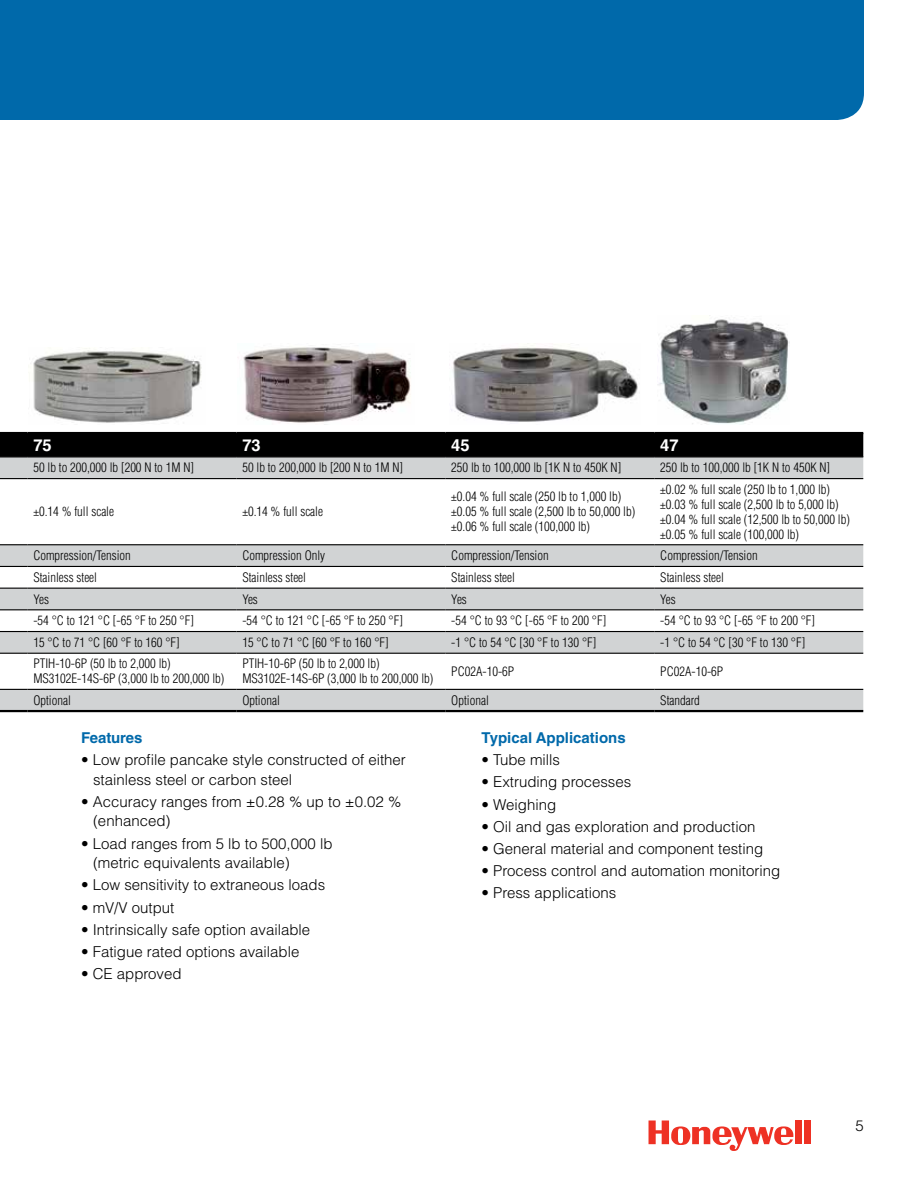
<style>
.page{position:relative;width:918px;height:1188px;background:#fff}
.page>*{position:absolute;margin:0;border:0;box-sizing:border-box;transform-origin:0 0}
.t1{font:700 16.5px "Helvetica LT Std";color:#fff}
.t2{font:300 15px/19.5px "Helvetica LT Std";color:#000}
.t3{font:700 15px "Helvetica LT Std";color:#0069aa}
.t4{font:300 condensed 12.75px/15px "Helvetica LT Std";color:#000}
</style>
<div class="page">
<div style="left:795px;top:1120px;width:7px;height:24px;background:#ee3124"></div>
<div style="left:804px;top:1120px;width:7px;height:24px;background:#ee3124"></div>
<svg style="left:649px;top:1120px;width:144px;height:31px"></svg>
<div style="left:0;top:0;width:864px;height:120px;background:#0069aa"></div>
<svg style="left:0;top:457px;width:863px;height:253px"></svg>
<div style="left:0;top:434px;width:863px;height:23px;background:#000"></div>
<hr style="left:27px;top:456px;width:209px;height:1px;background:#000">
<hr style="left:236px;top:456px;width:209px;height:1px;background:#000">
<hr style="left:445px;top:456px;width:209px;height:1px;background:#000">
<hr style="left:654px;top:456px;width:209px;height:1px;background:#000">
<hr style="left:0;top:432px;width:27px;height:2px;background:#000">
<hr style="left:27px;top:432px;width:209px;height:2px;background:#000">
<hr style="left:236px;top:432px;width:209px;height:2px;background:#000">
<hr style="left:445px;top:432px;width:209px;height:2px;background:#000">
<hr style="left:654px;top:432px;width:209px;height:2px;background:#000">
<svg style="left:0;top:478px;width:27px;height:1px"></svg>
<hr style="left:27px;top:478px;width:209px;height:1px;background:#000">
<hr style="left:236px;top:478px;width:209px;height:1px;background:#000">
<hr style="left:445px;top:478px;width:209px;height:1px;background:#000">
<hr style="left:654px;top:478px;width:209px;height:1px;background:#000">
<svg style="left:0;top:544px;width:27px;height:1px"></svg>
<hr style="left:27px;top:544px;width:209px;height:1px;background:#000">
<hr style="left:236px;top:544px;width:209px;height:1px;background:#000">
<hr style="left:445px;top:544px;width:209px;height:1px;background:#000">
<hr style="left:654px;top:544px;width:209px;height:1px;background:#000">
<svg style="left:0;top:566px;width:27px;height:1px"></svg>
<hr style="left:27px;top:566px;width:209px;height:1px;background:#000">
<hr style="left:236px;top:566px;width:209px;height:1px;background:#000">
<hr style="left:445px;top:566px;width:209px;height:1px;background:#000">
<hr style="left:654px;top:566px;width:209px;height:1px;background:#000">
<svg style="left:0;top:588px;width:27px;height:1px"></svg>
<hr style="left:27px;top:588px;width:209px;height:1px;background:#000">
<hr style="left:236px;top:588px;width:209px;height:1px;background:#000">
<hr style="left:445px;top:588px;width:209px;height:1px;background:#000">
<hr style="left:654px;top:588px;width:209px;height:1px;background:#000">
<svg style="left:0;top:609px;width:27px;height:1px"></svg>
<hr style="left:27px;top:609px;width:209px;height:1px;background:#000">
<hr style="left:236px;top:609px;width:209px;height:1px;background:#000">
<hr style="left:445px;top:609px;width:209px;height:1px;background:#000">
<hr style="left:654px;top:609px;width:209px;height:1px;background:#000">
<svg style="left:0;top:631px;width:27px;height:1px"></svg>
<hr style="left:27px;top:631px;width:209px;height:1px;background:#000">
<hr style="left:236px;top:631px;width:209px;height:1px;background:#000">
<hr style="left:445px;top:631px;width:209px;height:1px;background:#000">
<hr style="left:654px;top:631px;width:209px;height:1px;background:#000">
<svg style="left:0;top:653px;width:27px;height:1px"></svg>
<hr style="left:27px;top:653px;width:209px;height:1px;background:#000">
<hr style="left:236px;top:653px;width:209px;height:1px;background:#000">
<hr style="left:445px;top:653px;width:209px;height:1px;background:#000">
<hr style="left:654px;top:653px;width:209px;height:1px;background:#000">
<hr style="left:0;top:710px;width:27px;height:2px;background:#000">
<hr style="left:27px;top:710px;width:209px;height:2px;background:#000">
<hr style="left:236px;top:710px;width:209px;height:2px;background:#000">
<hr style="left:445px;top:710px;width:209px;height:2px;background:#000">
<hr style="left:654px;top:710px;width:209px;height:2px;background:#000">
<svg style="left:0;top:689px;width:27px;height:1px"></svg>
<hr style="left:27px;top:689px;width:209px;height:1px;background:#000">
<hr style="left:236px;top:689px;width:209px;height:1px;background:#000">
<hr style="left:445px;top:689px;width:209px;height:1px;background:#000">
<hr style="left:654px;top:689px;width:209px;height:1px;background:#000">
<img style="left:33px;top:348px;width:169px;height:75px">
<img style="left:451px;top:345px;width:187px;height:77px">
<img style="left:658px;top:315px;width:131px;height:109px">
<img style="left:243px;top:347px;width:168px;height:78px">
<p class="t1" style="left:33px;top:435px;width:20px">75</p>
<p class="t1" style="left:242px;top:435px;width:20px">73</p>
<p class="t1" style="left:451px;top:435px;width:20px">45</p>
<p class="t1" style="left:660px;top:435px;width:20px">47</p>
<p class="t4" style="left:33px;top:460px;width:162px">50 lb to 200,000 lb [200 N to 1M N]</p>
<p class="t4" style="left:242px;top:460px;width:162px">50 lb to 200,000 lb [200 N to 1M N]</p>
<p class="t4" style="left:451px;top:460px;width:171px">250 lb to 100,000 lb [1K N to 450K N]</p>
<p class="t4" style="left:660px;top:460px;width:171px">250 lb to 100,000 lb [1K N to 450K N]</p>
<p class="t4" style="left:33px;top:504px;width:82px">±0.14 % full scale</p>
<p class="t4" style="left:242px;top:504px;width:82px">±0.14 % full scale</p>
<p class="t4" style="left:451px;top:489px;width:186px">±0.04 % full scale (250 lb to 1,000 lb) ±0.05 % full scale (2,500 lb to 50,000 lb) ±0.06 % full scale (100,000 lb)</p>
<p class="t4" style="left:660px;top:482px;width:191px">±0.02 % full scale (250 lb to 1,000 lb) ±0.03 % full scale (2,500 lb to 5,000 lb) ±0.04 % full scale (12,500 lb to 50,000 lb) ±0.05 % full scale (100,000 lb)</p>
<p class="t4" style="left:33px;top:548px;width:99px">Compression/Tension</p>
<p class="t4" style="left:242px;top:548px;width:84px">Compression Only</p>
<p class="t4" style="left:451px;top:548px;width:99px">Compression/Tension</p>
<p class="t4" style="left:660px;top:548px;width:99px">Compression/Tension</p>
<p class="t4" style="left:33px;top:570px;width:65px">Stainless steel</p>
<p class="t4" style="left:242px;top:570px;width:65px">Stainless steel</p>
<p class="t4" style="left:451px;top:570px;width:65px">Stainless steel</p>
<p class="t4" style="left:660px;top:570px;width:65px">Stainless steel</p>
<p class="t4" style="left:33px;top:591px;width:17px">Yes</p>
<p class="t4" style="left:242px;top:591px;width:17px">Yes</p>
<p class="t4" style="left:451px;top:591px;width:17px">Yes</p>
<p class="t4" style="left:660px;top:591px;width:17px">Yes</p>
<p class="t4" style="left:33px;top:613px;width:162px">-54 °C to 121 °C [-65 °F to 250 °F]</p>
<p class="t4" style="left:242px;top:613px;width:162px">-54 °C to 121 °C [-65 °F to 250 °F]</p>
<p class="t4" style="left:451px;top:613px;width:156px">-54 °C to 93 °C [-65 °F to 200 °F]</p>
<p class="t4" style="left:660px;top:613px;width:156px">-54 °C to 93 °C [-65 °F to 200 °F]</p>
<p class="t4" style="left:33px;top:635px;width:148px">15 °C to 71 °C [60 °F to 160 °F]</p>
<p class="t4" style="left:242px;top:635px;width:148px">15 °C to 71 °C [60 °F to 160 °F]</p>
<p class="t4" style="left:451px;top:635px;width:146px">-1 °C to 54 °C [30 °F to 130 °F]</p>
<p class="t4" style="left:660px;top:635px;width:146px">-1 °C to 54 °C [30 °F to 130 °F]</p>
<p class="t4" style="left:33px;top:656px;width:193px">PTIH-10-6P (50 lb to 2,000 lb)<br>MS3102E-14S-6P (3,000 lb to 200,000 lb)</p>
<p class="t4" style="left:242px;top:656px;width:193px">PTIH-10-6P (50 lb to 2,000 lb)<br>MS3102E-14S-6P (3,000 lb to 200,000 lb)</p>
<p class="t4" style="left:451px;top:664px;width:65px">PC02A-10-6P</p>
<p class="t4" style="left:660px;top:664px;width:65px">PC02A-10-6P</p>
<p class="t4" style="left:33px;top:693px;width:39px">Optional</p>
<p class="t4" style="left:242px;top:693px;width:39px">Optional</p>
<p class="t4" style="left:451px;top:693px;width:39px">Optional</p>
<p class="t4" style="left:660px;top:693px;width:41px">Standard</p>
<p class="t3" style="left:81px;top:729px;width:63px">Features</p>
<p class="t2" style="left:93px;top:750px;width:314px;text-indent:-12px">• Low profile pancake style constructed of either stainless steel or carbon steel</p>
<p class="t2" style="left:93px;top:792px;width:310px;text-indent:-12px">• Accuracy ranges from ±0.28 % up to ±0.02 % (enhanced)</p>
<p class="t2" style="left:93px;top:833px;width:241px;text-indent:-12px">• Load ranges from 5 lb to 500,000 lb (metric equivalents available)</p>
<p class="t2" style="left:81px;top:875px;width:246px">• Low sensitivity to extraneous loads</p>
<p class="t2" style="left:81px;top:897px;width:95px">• mV/V output</p>
<p class="t2" style="left:81px;top:919px;width:231px">• Intrinsically safe option available</p>
<p class="t2" style="left:81px;top:942px;width:220px">• Fatigue rated options available</p>
<p class="t2" style="left:81px;top:964px;width:102px">• CE approved</p>
<p class="t3" style="left:482px;top:729px;width:146px">Typical Applications</p>
<p class="t2" style="left:482px;top:750px;width:80px">• Tube mills</p>
<p class="t2" style="left:482px;top:772px;width:151px">• Extruding processes</p>
<p class="t2" style="left:482px;top:794px;width:76px">• Weighing</p>
<p class="t2" style="left:482px;top:817px;width:275px">• Oil and gas exploration and production</p>
<p class="t2" style="left:482px;top:839px;width:283px">• General material and component testing</p>
<p class="t2" style="left:482px;top:861px;width:300px">• Process control and automation monitoring</p>
<p class="t2" style="left:482px;top:883px;width:136px">• Press applications</p>
<p class="t2" style="left:856px;top:1116px;width:10px">5</p>
</div>
